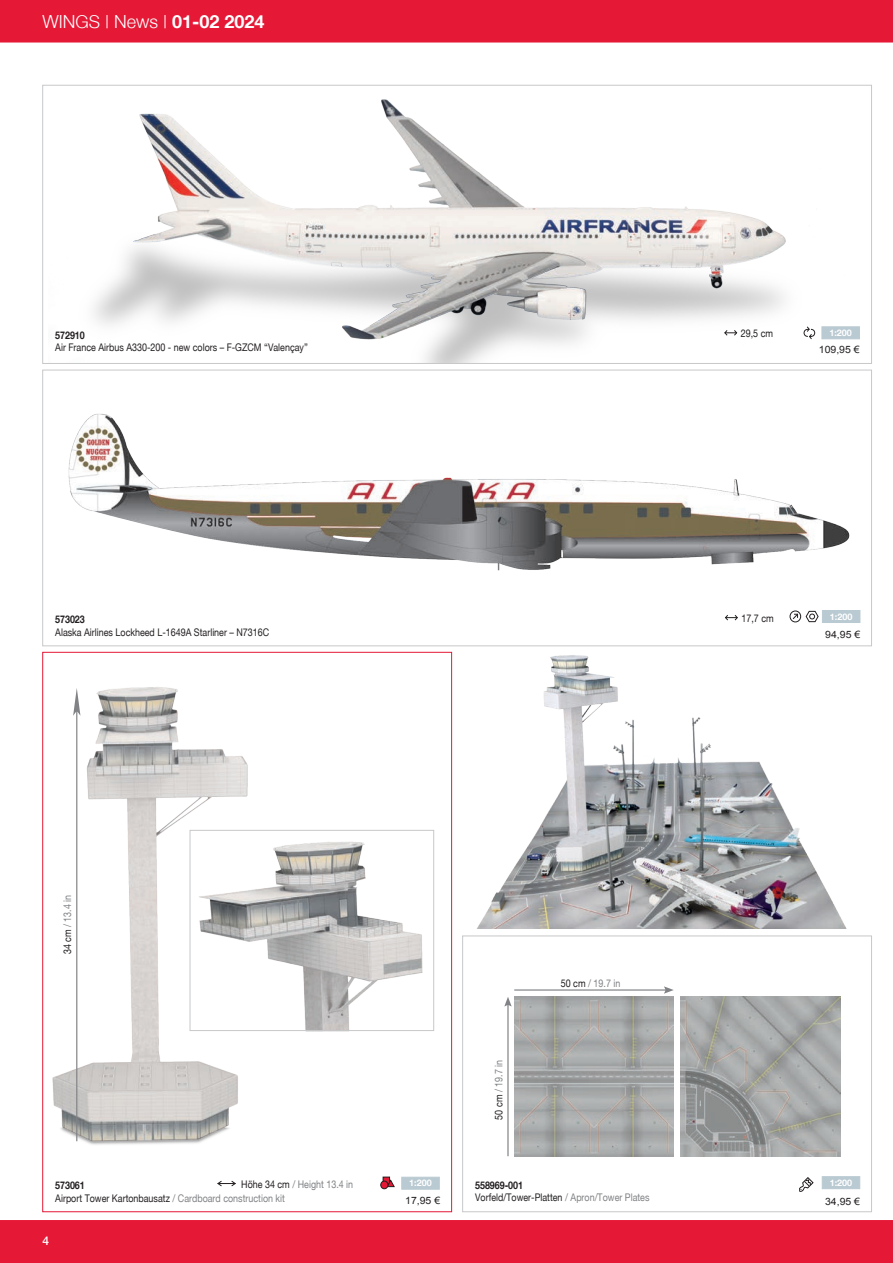
<style>
.page{position:relative;width:893px;height:1263px;background:#fff}
.page>*{position:absolute;margin:0;border:0;box-sizing:border-box;transform-origin:0 0}
.t1{font:300 18px "Helvetica Neue";color:#fff}
.t2{font:500 12px "Helvetica Neue";color:#fff}
.Artiklenummer{font:10.5px "Helvetica Neue";color:#231f20;scale:.85 1}
.Artiklenummer-2{font:10.5px "Helvetica Neue";color:#808285;scale:.85 1}
.Artiklenummer-3{font:700 10.5px "Helvetica Neue";letter-spacing:-.005em;color:#231f20;scale:.85 1}
.Preis_Farbe{font:10.05px "Arial";color:#231f20;scale:1.04 1}
.Dokumententitel{font:700 9px "Helvetica Neue";color:#fff}
.s1{font-weight:700}
.s2{color:#231f20}
.s3{color:#808285}
</style>
<div class="page">
<img style="left:52px;top:687px;width:196px;height:458px">
<img style="left:189px;top:829px;width:234px;height:202px">
<div style="left:190px;top:830px;width:244px;height:201px;border:1px solid #c7c8ca"></div>
<div style="left:0;top:0;width:893px;height:43px;background:#e51836"></div>
<div style="left:0;top:1220px;width:893px;height:43px;background:#e51836"></div>
<svg style="left:217px;top:1180px;width:19px;height:7px"></svg>
<div style="left:462px;top:936px;width:410px;height:276px;background:#fff;border:1px solid #c7c8ca"></div>
<img style="left:68px;top:414px;width:793px;height:209px">
<svg style="left:724px;top:614px;width:14px;height:7px"></svg>
<svg style="left:805px;top:610px;width:14px;height:12px"></svg>
<img style="left:93px;top:99px;width:767px;height:263px">
<div style="left:790px;top:611px;width:11px;height:11px;border:1px solid #231f20;border-radius:50%"></div>
<svg style="left:792px;top:613px;width:7px;height:7px"></svg>
<svg style="left:803px;top:326px;width:12px;height:14px"></svg>
<img style="left:477px;top:655px;width:369px;height:273px">
<div style="left:383px;top:1177px;width:7px;height:7px;border:1px solid #231f20"></div>
<svg style="left:386px;top:1179px;width:9px;height:8px"></svg>
<div style="left:381px;top:1181px;width:7px;height:8px;background:#e51836;border-radius:50%"></div>
<div style="left:380px;top:1181px;width:8px;height:8px;border:1px solid #231f20;border-radius:50%"></div>
<svg style="left:799px;top:1177px;width:15px;height:14px"></svg>
<img style="left:681px;top:997px;width:159px;height:159px">
<svg style="left:73px;top:688px;width:7px;height:453px"></svg>
<svg style="left:504px;top:986px;width:170px;height:170px;background:#afb0b0"></svg>
<svg style="left:724px;top:329px;width:14px;height:7px"></svg>
<div style="left:821px;top:326px;width:39px;height:13px;background:#bacad2;border:1px solid #bacad2"></div>
<div style="left:822px;top:610px;width:38px;height:13px;background:#bacad2"></div>
<div style="left:401px;top:1177px;width:39px;height:12px;background:#bacad2"></div>
<div style="left:822px;top:1176px;width:38px;height:13px;background:#bacad2"></div>
<h1 class="t1" style="left:43px;top:11px;width:224px">WINGS | News | <span class="s1">01-02 2024</span></h1>
<p class="Artiklenummer-3" style="left:55px;top:328px;width:36px">572910</p>
<p class="Artiklenummer" style="left:55px;top:341px;width:299px">Air France Airbus A330-200 - new colors – F-GZCM “Valençay”</p>
<p class="Artiklenummer-3" style="left:55px;top:613px;width:36px">573023</p>
<p class="Artiklenummer" style="left:55px;top:626px;width:253px">Alaska Airlines Lockheed L-1649A Starliner – N7316C</p>
<p class="Artiklenummer-2" style="left:61px;top:954px;width:72px;rotate:-90deg"><span class="s2">34 cm</span> / 13.4 in</p>
<p class="Artiklenummer" style="left:741px;top:327px;width:39px">29,5 cm</p>
<p class="Dokumententitel" style="left:829px;top:327px;width:24px">1:200</p>
<p class="Preis_Farbe" style="left:819px;top:343px;width:41px">109,95 €</p>
<p class="Artiklenummer" style="left:741px;top:612px;width:39px">17,7 cm</p>
<p class="Dokumententitel" style="left:830px;top:611px;width:24px">1:200</p>
<p class="Preis_Farbe" style="left:825px;top:628px;width:35px">94,95 €</p>
<p class="Artiklenummer-2" style="left:492px;top:1119px;width:72px;rotate:-90deg"><span class="s2">50 cm</span> / 19.7 in</p>
<p class="Artiklenummer-2" style="left:561px;top:977px;width:72px"><span class="s2">50 cm</span> / 19.7 in</p>
<p class="Dokumententitel" style="left:409px;top:1177px;width:24px">1:200</p>
<p class="Dokumententitel" style="left:830px;top:1177px;width:24px">1:200</p>
<p class="Preis_Farbe" style="left:405px;top:1194px;width:35px">17,95 €</p>
<p class="Preis_Farbe" style="left:825px;top:1194px;width:35px">34,95 €</p>
<p class="Artiklenummer-2" style="left:241px;top:1178px;width:133px"><span class="s2">Höhe 34 cm</span> / Height 13.4 in</p>
<p class="Artiklenummer-3" style="left:475px;top:1178px;width:58px">558969-001</p>
<p class="Artiklenummer" style="left:475px;top:1191px;width:207px">Vorfeld/Tower-Platten <span class="s3">/ Apron/Tower Plates</span></p>
<p class="Artiklenummer-3" style="left:55px;top:1179px;width:36px">573061</p>
<p class="Artiklenummer" style="left:55px;top:1192px;width:272px">Airport Tower Kartonbausatz <span class="s3">/ Cardboard construction kit</span></p>
<p class="t2" style="left:43px;top:1233px;width:8px">4</p>
</div>
